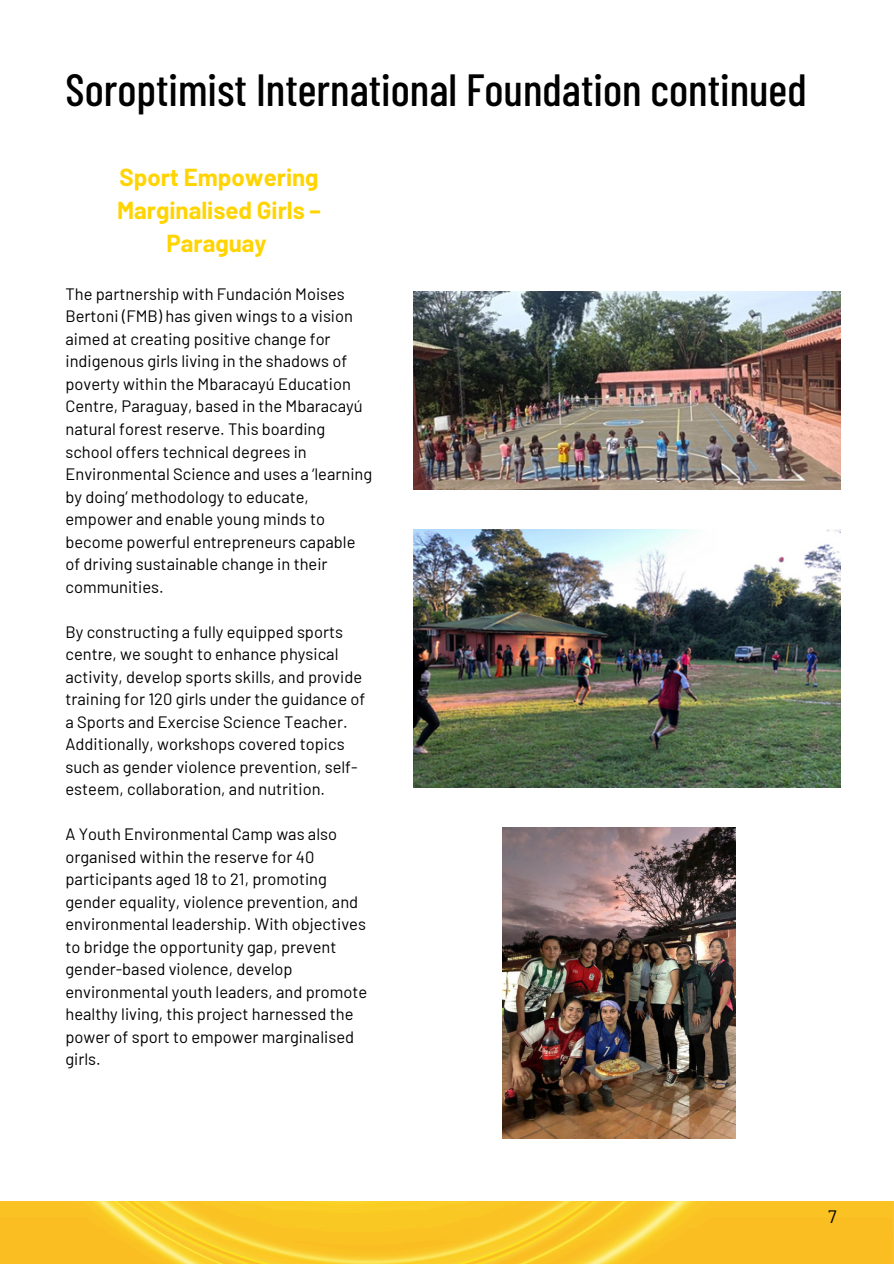
<style>
.page{position:relative;width:894px;height:1264px;background:#fff}
.page>*{position:absolute;margin:0;border:0;box-sizing:border-box;transform-origin:0 0}
.t1{font:500 45px "Barlow Condensed";color:#000}
.t2{font:700 24px/32.7px "Barlow";color:#ffd400;text-align:center}
.t3{font:18px "Barlow";color:#000}
.t4{font:16.5px/22.5px "Barlow";color:#000}
</style>
<div class="page">
<img style="left:0;top:1201px;width:893px;height:62px">
<img style="left:413px;top:291px;width:427px;height:198px">
<img style="left:413px;top:529px;width:427px;height:258px">
<img style="left:502px;top:827px;width:233px;height:311px">
<p class="t1" style="left:65px;top:61px;width:742px">Soroptimist International Foundation continued</p>
<p class="t2" style="left:117px;top:160px;width:205px">Sport Empowering<br>Marginalised Girls –<br>Paraguay</p>
<p class="t4" style="left:65px;top:282px;width:308px">The partnership with Fundación Moises Bertoni (FMB) has given wings to a vision aimed at creating positive change for indigenous girls living in the shadows of poverty within the Mbaracayú Education Centre, Paraguay, based in the Mbaracayú natural forest reserve. This boarding school offers technical degrees in Environmental Science and uses a ‘learning by doing’ methodology to educate, empower and enable young minds to become powerful entrepreneurs capable of driving sustainable change in their communities.</p>
<p class="t4" style="left:65px;top:619px;width:301px">By constructing a fully equipped sports centre, we sought to enhance physical activity, develop sports skills, and provide training for 120 girls under the guidance of a Sports and Exercise Science Teacher.<br>Additionally, workshops covered topics such as gender violence prevention, self&shy;esteem, collaboration, and nutrition.</p>
<p class="t4" style="left:65px;top:822px;width:303px">A Youth Environmental Camp was also organised within the reserve for 40 participants aged 18 to 21, promoting gender equality, violence prevention, and environmental leadership. With objectives to bridge the opportunity gap, prevent gender-based violence, develop environmental youth leaders, and promote healthy living, this project harnessed the power of sport to empower marginalised girls.</p>
<p class="t3" style="left:828px;top:1204px;width:10px">7</p>
</div>
